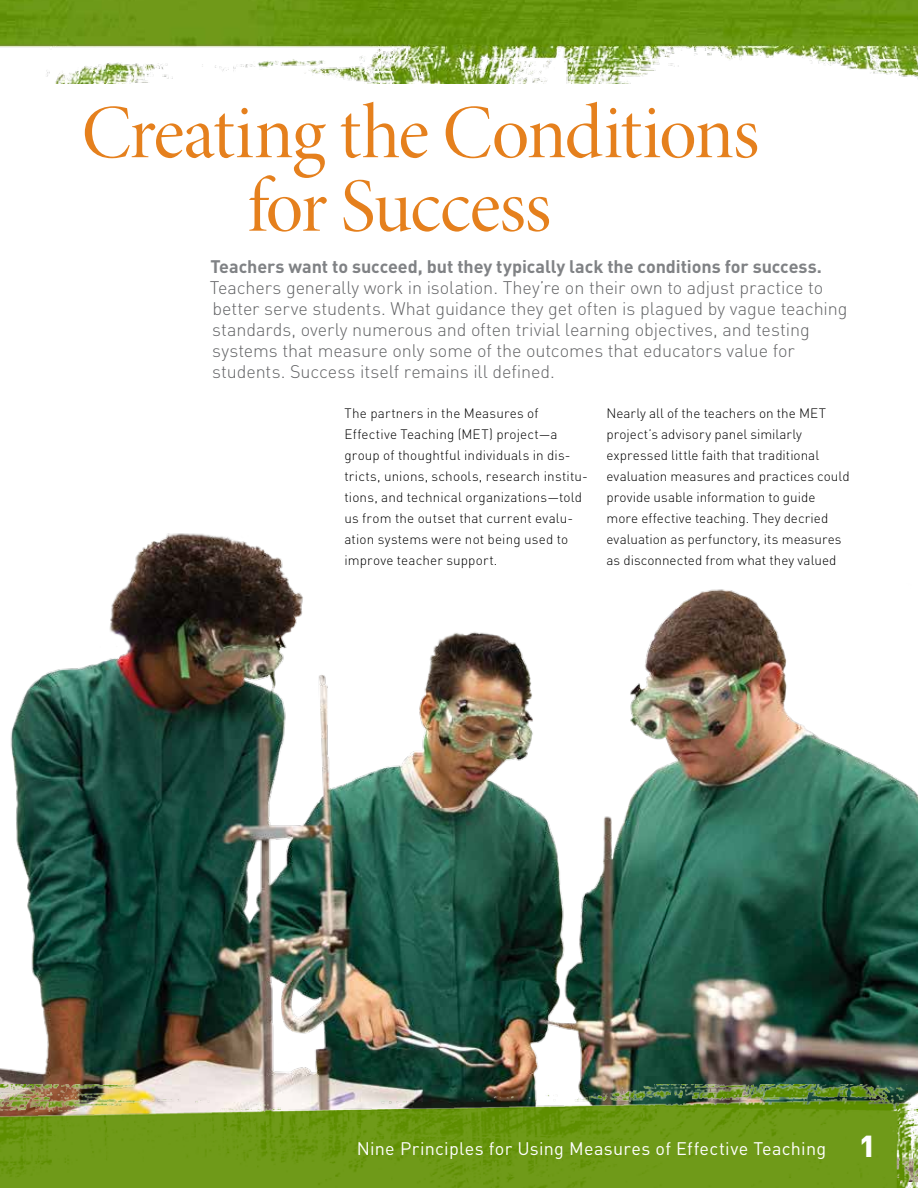
<style>
.page{position:relative;width:918px;height:1188px;background:#fff}
.page>*{position:absolute;margin:0;border:0;box-sizing:border-box;transform-origin:0 0}
.t1{font:76.95px/73.5px "Minion Pro Disp";letter-spacing:-.02em;color:#e5801d;text-align:center}
.t2{font:300 18px/21px "DINOT";letter-spacing:-.005em;color:#636466}
.t3{font:700 18px "DINOT";letter-spacing:-.005em;color:#808285}
.t4{font:18px "DINOT";letter-spacing:.015em;color:#fff}
.t5{font:300 13.5px/21px "DINOT";letter-spacing:.005em;color:#000}
.s1{font-weight:900;font-size:30px}
</style>
<div class="page">
<img style="left:0;top:533px;width:918px;height:551px">
<img style="left:0;top:1084px;width:918px;height:104px">
<img style="left:0;top:0;width:918px;height:83px">
<h1 class="t1" style="left:82px;top:98px;width:679px">Creating the Conditions for Success</h1>
<h2 class="t3" style="left:210px;top:254px;width:613px">Teachers want to succeed, but they typically lack the conditions for success.</h2>
<p class="t2" style="left:210px;top:276px;width:639px">Teachers generally work in isolation. They’re on their own to adjust practice to better serve students. What guidance they get often is plagued by vague teaching standards, overly numerous and often trivial learning objectives, and testing systems that measure only some of the outcomes that educators value for students. Success itself remains ill defined.</p>
<p class="t5" style="left:344px;top:402px;width:245px">The partners in the Measures of Effective Teaching (MET) project—a group of thoughtful individuals in dis&shy;tricts, unions, schools, research institu&shy;tions, and technical organizations—told us from the outset that current evalu&shy;ation systems were not being used to improve teacher support.</p>
<p class="t5" style="left:606px;top:402px;width:245px">Nearly all of the teachers on the MET project’s advisory panel similarly expressed little faith that traditional evaluation measures and practices could provide usable information to guide more effective teaching. They decried evaluation as perfunctory, its measures as disconnected from what they valued</p>
<h2 class="t4" style="left:357px;top:1137px;width:521px">Nine Principles for Using Measures of Effective Teaching <span class="s1">1</span></h2>
</div>
